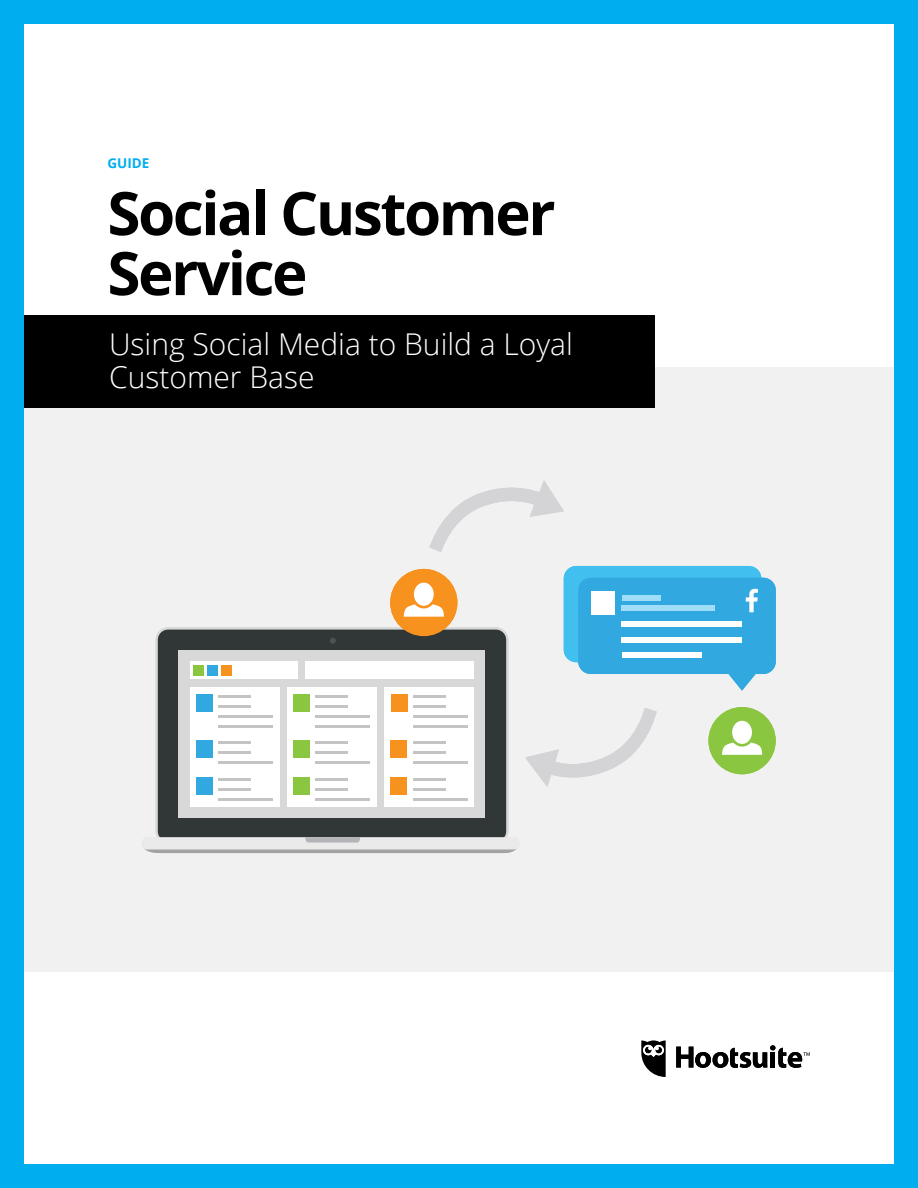
<style>
.page{position:relative;width:918px;height:1188px;background:#fff}
.page>*{position:absolute;margin:0;border:0;box-sizing:border-box;transform-origin:0 0}
.t1{font:700 60px/60px "Open Sans";letter-spacing:-.04em;color:#000}
.t2{font:300 30px/33px "Open Sans";color:#fff}
.t3{font:700 13.5px "Open Sans";color:#00aeef}
</style>
<div class="page">
<div style="left:24px;top:367px;width:870px;height:605px;background:#f1f1f1"></div>
<div style="left:0;top:0;width:918px;height:1188px;border:24px solid #00aeef"></div>
<svg style="left:676px;top:1045px;width:134px;height:23px"></svg>
<svg style="left:641px;top:1040px;width:25px;height:37px"></svg>
<div style="left:24px;top:315px;width:631px;height:93px;background:#000"></div>
<div style="left:157px;top:628px;width:350px;height:215px;background:#313737;border-radius:11px"></div>
<div style="left:156px;top:627px;width:352px;height:217px;border:2px solid #d8d8d8;border-radius:11px"></div>
<svg style="left:142px;top:837px;width:375px;height:16px"></svg>
<svg style="left:330px;top:638px;width:6px;height:6px"></svg>
<div style="left:178px;top:650px;width:307px;height:167px;background:#d8d8d8"></div>
<div style="left:190px;top:661px;width:108px;height:18px;background:#fff"></div>
<div style="left:305px;top:661px;width:169px;height:18px;background:#fff"></div>
<div style="left:190px;top:687px;width:90px;height:120px;background:#fff"></div>
<div style="left:196px;top:695px;width:17px;height:17px;background:#31a9e0"></div>
<hr style="left:218px;top:695px;width:33px;height:3px;background:#c4c4c3">
<hr style="left:218px;top:705px;width:33px;height:3px;background:#c4c4c3">
<hr style="left:218px;top:715px;width:55px;height:3px;background:#c4c4c3">
<hr style="left:218px;top:725px;width:55px;height:2px;background:#c4c4c3">
<div style="left:196px;top:741px;width:17px;height:17px;background:#31a9e0"></div>
<hr style="left:218px;top:742px;width:33px;height:2px;background:#c4c4c3">
<hr style="left:218px;top:751px;width:33px;height:3px;background:#c4c4c3">
<hr style="left:218px;top:761px;width:55px;height:3px;background:#c4c4c3">
<div style="left:196px;top:778px;width:17px;height:17px;background:#31a9e0"></div>
<hr style="left:218px;top:778px;width:33px;height:3px;background:#c4c4c3">
<hr style="left:218px;top:788px;width:33px;height:3px;background:#c4c4c3">
<hr style="left:218px;top:798px;width:55px;height:3px;background:#c4c4c3">
<div style="left:385px;top:687px;width:89px;height:120px;background:#fff"></div>
<div style="left:391px;top:695px;width:17px;height:17px;background:#f7921e"></div>
<hr style="left:413px;top:695px;width:33px;height:3px;background:#c4c4c3">
<hr style="left:413px;top:705px;width:33px;height:3px;background:#c4c4c3">
<hr style="left:413px;top:715px;width:54px;height:3px;background:#c4c4c3">
<hr style="left:413px;top:725px;width:54px;height:2px;background:#c4c4c3">
<div style="left:390px;top:741px;width:17px;height:17px;background:#f7921e"></div>
<hr style="left:413px;top:742px;width:33px;height:2px;background:#c4c4c3">
<hr style="left:413px;top:751px;width:33px;height:3px;background:#c4c4c3">
<hr style="left:413px;top:761px;width:54px;height:3px;background:#c4c4c3">
<div style="left:390px;top:778px;width:17px;height:17px;background:#f7921e"></div>
<hr style="left:413px;top:778px;width:33px;height:3px;background:#c4c4c3">
<hr style="left:413px;top:788px;width:33px;height:3px;background:#c4c4c3">
<hr style="left:413px;top:798px;width:54px;height:3px;background:#c4c4c3">
<div style="left:287px;top:687px;width:90px;height:120px;background:#fff"></div>
<div style="left:293px;top:695px;width:17px;height:17px;background:#8ac63f"></div>
<hr style="left:316px;top:695px;width:32px;height:3px;background:#c4c4c3">
<hr style="left:316px;top:705px;width:32px;height:3px;background:#c4c4c3">
<hr style="left:316px;top:715px;width:54px;height:3px;background:#c4c4c3">
<hr style="left:316px;top:725px;width:54px;height:2px;background:#c4c4c3">
<div style="left:293px;top:741px;width:17px;height:17px;background:#8ac63f"></div>
<hr style="left:316px;top:742px;width:32px;height:2px;background:#c4c4c3">
<hr style="left:316px;top:751px;width:32px;height:3px;background:#c4c4c3">
<hr style="left:316px;top:761px;width:54px;height:3px;background:#c4c4c3">
<div style="left:293px;top:778px;width:17px;height:17px;background:#8ac63f"></div>
<hr style="left:316px;top:778px;width:32px;height:3px;background:#c4c4c3">
<hr style="left:316px;top:788px;width:32px;height:3px;background:#c4c4c3">
<hr style="left:316px;top:798px;width:54px;height:3px;background:#c4c4c3">
<div style="left:193px;top:665px;width:11px;height:10px;background:#8ac63f"></div>
<div style="left:207px;top:665px;width:11px;height:10px;background:#31a9e0"></div>
<div style="left:221px;top:665px;width:11px;height:10px;background:#f7921e"></div>
<div style="left:564px;top:566px;width:197px;height:96px;background:#41c0ef;border-radius:13px"></div>
<svg style="left:578px;top:578px;width:198px;height:113px"></svg>
<div style="left:622px;top:621px;width:120px;height:6px;background:#fff"></div>
<div style="left:622px;top:638px;width:120px;height:5px;background:#fff"></div>
<div style="left:622px;top:652px;width:80px;height:6px;background:#fff"></div>
<div style="left:591px;top:591px;width:23px;height:23px;background:#fff"></div>
<div style="left:622px;top:595px;width:38px;height:5px;background:#9fddf9"></div>
<div style="left:622px;top:605px;width:93px;height:6px;background:#9fddf9"></div>
<svg style="left:429px;top:480px;width:135px;height:72px"></svg>
<svg style="left:525px;top:708px;width:132px;height:79px"></svg>
<div style="left:390px;top:569px;width:67px;height:67px;background:#f7921e;border-radius:50%"></div>
<svg style="left:404px;top:604px;width:40px;height:13px"></svg>
<div style="left:414px;top:583px;width:20px;height:23px;background:#fff;border-radius:50%"></div>
<div style="left:708px;top:707px;width:68px;height:67px;background:#8ac63f;border-radius:50%"></div>
<svg style="left:722px;top:743px;width:41px;height:12px"></svg>
<div style="left:732px;top:721px;width:20px;height:23px;background:#fff;border-radius:50%"></div>
<p class="t3" style="left:107px;top:154px;width:43px">GUIDE</p>
<h1 class="t1" style="left:107px;top:182px;width:450px">Social Customer<br>Service</h1>
<p class="t2" style="left:109px;top:326px;width:465px">Using Social Media to Build a Loyal<br>Customer Base</p>
</div>
